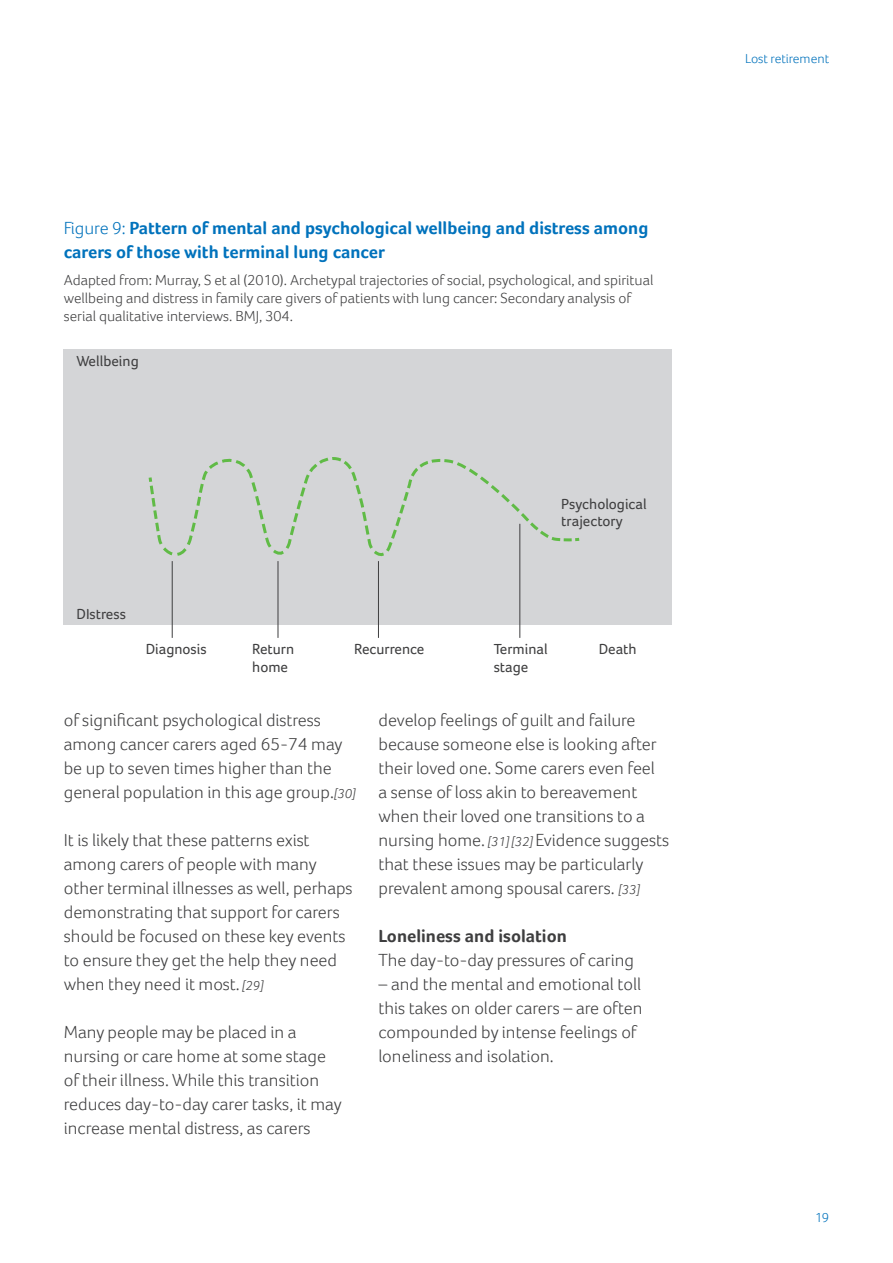
<style>
.page{position:relative;width:893px;height:1263px;background:#fff}
.page>*{position:absolute;margin:0;border:0;box-sizing:border-box;transform-origin:0 0}
.Body{font:300 18px/24px "Foco";color:#3e3e3f}
.TableFig_title{font:700 18px/24px "Foco";color:#0072bc}
.Body-2{font:700 18px "Foco";color:#3e3e3f}
.Quote_credit{font:300 15px/18px "Foco";color:#3e3e3f}
.Quote_credit-2{font:15px/16.5px "Foco";color:#3e3e3f}
.t1{font:300 13.5px "Foco";color:#0072bc}
.s1{font-weight:300}
.s2{font-style:italic;font-size:13.5px}
</style>
<div class="page">
<div style="left:64px;top:349px;width:608px;height:276px;background:#d4d5d7"></div>
<svg style="left:148px;top:457px;width:432px;height:101px"></svg>
<hr style="left:172px;top:561px;width:1px;height:77px;background:#3e3e3f">
<hr style="left:278px;top:561px;width:1px;height:77px;background:#3e3e3f">
<hr style="left:378px;top:561px;width:1px;height:77px;background:#3e3e3f">
<hr style="left:519px;top:524px;width:1px;height:114px;background:#3e3e3f">
<p class="TableFig_title" style="left:64px;top:216px;width:586px"><span class="s1">Figure 9:</span> Pattern of mental and psychological wellbeing and distress among carers of those with terminal lung cancer</p>
<p class="Quote_credit" style="left:64px;top:270px;width:591px">Adapted from: Murray, S et al (2010). Archetypal trajectories of social, psychological, and spiritual wellbeing and distress in family care givers of patients with lung cancer: Secondary analysis of serial qualitative interviews. BMJ, 304.</p>
<p class="Quote_credit-2" style="left:77px;top:352px;width:64px">Wellbeing</p>
<p class="Quote_credit-2" style="left:561px;top:496px;width:87px">Psychological trajectory</p>
<p class="Quote_credit-2" style="left:77px;top:605px;width:51px">DIstress</p>
<p class="Quote_credit-2" style="left:146px;top:640px;width:63px">Diagnosis</p>
<p class="Quote_credit-2" style="left:252px;top:640px;width:44px">Return</p>
<p class="Quote_credit-2" style="left:354px;top:640px;width:72px">Recurrence</p>
<p class="Quote_credit-2" style="left:494px;top:640px;width:56px">Terminal</p>
<p class="Quote_credit-2" style="left:599px;top:640px;width:40px">Death</p>
<p class="Quote_credit-2" style="left:252px;top:658px;width:37px">home</p>
<p class="Quote_credit-2" style="left:494px;top:658px;width:36px">stage</p>
<p class="Body" style="left:64px;top:708px;width:293px">of significant psychological distress among cancer carers aged 65-74 may be up to seven times higher than the general population in this age group.<span class="s2">[30]</span></p>
<p class="Body" style="left:64px;top:828px;width:290px">It is likely that these patterns exist among carers of people with many other terminal illnesses as well, perhaps demonstrating that support for carers should be focused on these key events to ensure they get the help they need when they need it most. <span class="s2">[29]</span></p>
<p class="Body" style="left:64px;top:1020px;width:279px">Many people may be placed in a nursing or care home at some stage of their illness. While this transition reduces day-to-day carer tasks, it may increase mental distress, as carers</p>
<p class="Body" style="left:378px;top:708px;width:292px">develop feelings of guilt and failure because someone else is looking after their loved one. Some carers even feel<br>a sense of loss akin to bereavement when their loved one transitions to a nursing home. <span class="s2">[31] [32]</span> Evidence suggests that these issues may be particularly prevalent among spousal carers. <span class="s2">[33]</span></p>
<p class="Body-2" style="left:378px;top:925px;width:190px">Loneliness and isolation</p>
<p class="Body" style="left:378px;top:948px;width:257px">The day-to-day pressures of caring</p>
<p class="Body" style="left:378px;top:972px;width:266px">– and the mental and emotional toll this takes on older carers – are often compounded by intense feelings of loneliness and isolation.</p>
<p class="t1" style="left:745px;top:51px;width:86px">Lost retirement</p>
<p class="t1" style="left:815px;top:1209px;width:16px">19</p>
</div>
